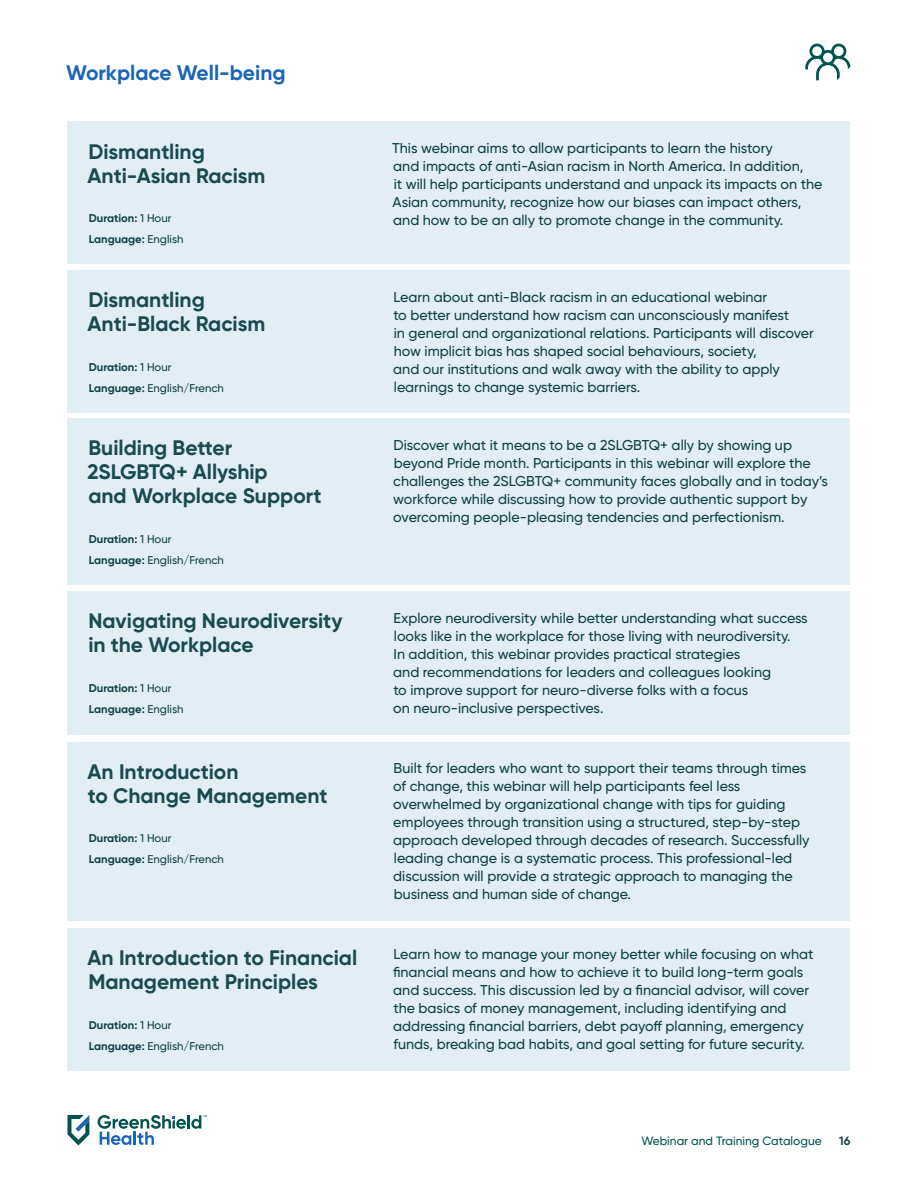
<style>
.page{position:relative;width:918px;height:1188px;background:#fff}
.page>*{position:absolute;margin:0;border:0;box-sizing:border-box;transform-origin:0 0}
.t1{font:700 21px/24px "Gilroy";color:#1a4b4e}
.t2{font:700 21px "Gilroy";color:#1c64b9}
.t3{font:500 14.25px/18px "Gilroy";color:#0d4144}
.t4{font:500 12px "Gilroy";color:#00544e}
.t5{font:700 12px "Gilroy";color:#1a4b4e}
.t6{font:500 11.25px/21px "Gilroy";color:#0d4144}
.t7{font:700 11.25px/21px "Gilroy";color:#0d4144}
.s1{font-weight:500}
.s2{font-weight:700}
</style>
<div class="page">
<svg style="left:68px;top:1115px;width:21px;height:30px"></svg>
<svg style="left:98px;top:1115px;width:109px;height:30px"></svg>
<div style="left:68px;top:122px;width:782px;height:142px;background:#e1eef3"></div>
<div style="left:68px;top:270px;width:782px;height:142px;background:#e1eef3"></div>
<div style="left:68px;top:418px;width:782px;height:167px;background:#e1eef3"></div>
<div style="left:68px;top:742px;width:782px;height:178px;background:#e1eef3"></div>
<div style="left:68px;top:591px;width:782px;height:143px;background:#e1eef3"></div>
<div style="left:68px;top:928px;width:782px;height:143px;background:#e1eef3"></div>
<svg style="left:805px;top:44px;width:45px;height:36px"></svg>
<h1 class="t2" style="left:66px;top:60px;width:221px">Workplace Well-being</h1>
<h1 class="t1" style="left:88px;top:139px;width:179px">Dismantling<br>Anti-Asian Racism</h1>
<p class="t7" style="left:89px;top:208px;width:96px">Duration: <span class="s1">1 Hour<br></span>Language: <span class="s1">English</span></p>
<h1 class="t1" style="left:88px;top:288px;width:179px">Dismantling<br>Anti-Black Racism</h1>
<p class="t6" style="left:89px;top:356px;width:137px"><span class="s2">Duration:</span> 1 Hour<br><span class="s2">Language:</span> English/French</p>
<h1 class="t1" style="left:87px;top:436px;width:236px">Building Better<br>2SLGBTQ+ Allyship<br>and Workplace Support</h1>
<p class="t6" style="left:89px;top:529px;width:137px"><span class="s2">Duration:</span> 1 Hour<br><span class="s2">Language:</span> English/French</p>
<h1 class="t1" style="left:88px;top:609px;width:256px">Navigating Neurodiversity in the Workplace</h1>
<p class="t7" style="left:89px;top:677px;width:96px">Duration: <span class="s1">1 Hour<br></span>Language: <span class="s1">English</span></p>
<h1 class="t1" style="left:88px;top:759px;width:241px">An Introduction<br>to Change Management</h1>
<p class="t6" style="left:89px;top:828px;width:137px"><span class="s2">Duration:</span> 1 Hour<br><span class="s2">Language:</span> English/French</p>
<h1 class="t1" style="left:88px;top:945px;width:271px">An Introduction to Financial<br>Management Principles</h1>
<p class="t6" style="left:89px;top:1014px;width:137px"><span class="s2">Duration:</span> 1 Hour<br><span class="s2">Language:</span> English/French</p>
<p class="t3" style="left:392px;top:139px;width:432px">This webinar aims to allow participants to learn the history<br>and impacts of anti-Asian racism in North America. In addition,<br>it will help participants understand and unpack its impacts on the Asian community, recognize how our biases can impact others, and how to be an ally to promote change in the community.</p>
<p class="t3" style="left:393px;top:288px;width:422px">Learn about anti-Black racism in an educational webinar<br>to better understand how racism can unconsciously manifest<br>in general and organizational relations. Participants will discover how implicit bias has shaped social behaviours, society,<br>and our institutions and walk away with the ability to apply learnings to change systemic barriers.</p>
<p class="t3" style="left:393px;top:436px;width:436px">Discover what it means to be a 2SLGBTQ+ ally by showing up beyond Pride month. Participants in this webinar will explore the challenges the 2SLGBTQ+ community faces globally and in today’s workforce while discussing how to provide authentic support by overcoming people-pleasing tendencies and perfectionism.</p>
<p class="t3" style="left:393px;top:609px;width:416px">Explore neurodiversity while better understanding what success looks like in the workplace for those living with neurodiversity.<br>In addition, this webinar provides practical strategies<br>and recommendations for leaders and colleagues looking<br>to improve support for neuro-diverse folks with a focus<br>on neuro-inclusive perspectives.</p>
<p class="t3" style="left:393px;top:759px;width:418px">Built for leaders who want to support their teams through times of change, this webinar will help participants feel less overwhelmed by organizational change with tips for guiding employees through transition using a structured, step-by-step approach developed through decades of research. Successfully leading change is a systematic process. This professional-led discussion will provide a strategic approach to managing the business and human side of change.</p>
<p class="t3" style="left:393px;top:945px;width:422px">Learn how to manage your money better while focusing on what financial means and how to achieve it to build long-term goals and success. This discussion led by a financial advisor, will cover the basics of money management, including identifying and addressing financial barriers, debt payoff planning, emergency funds, breaking bad habits, and goal setting for future security.</p>
<p class="t4" style="left:641px;top:1133px;width:182px">Webinar and Training Catalogue</p>
<p class="t5" style="left:839px;top:1133px;width:13px">16</p>
</div>
